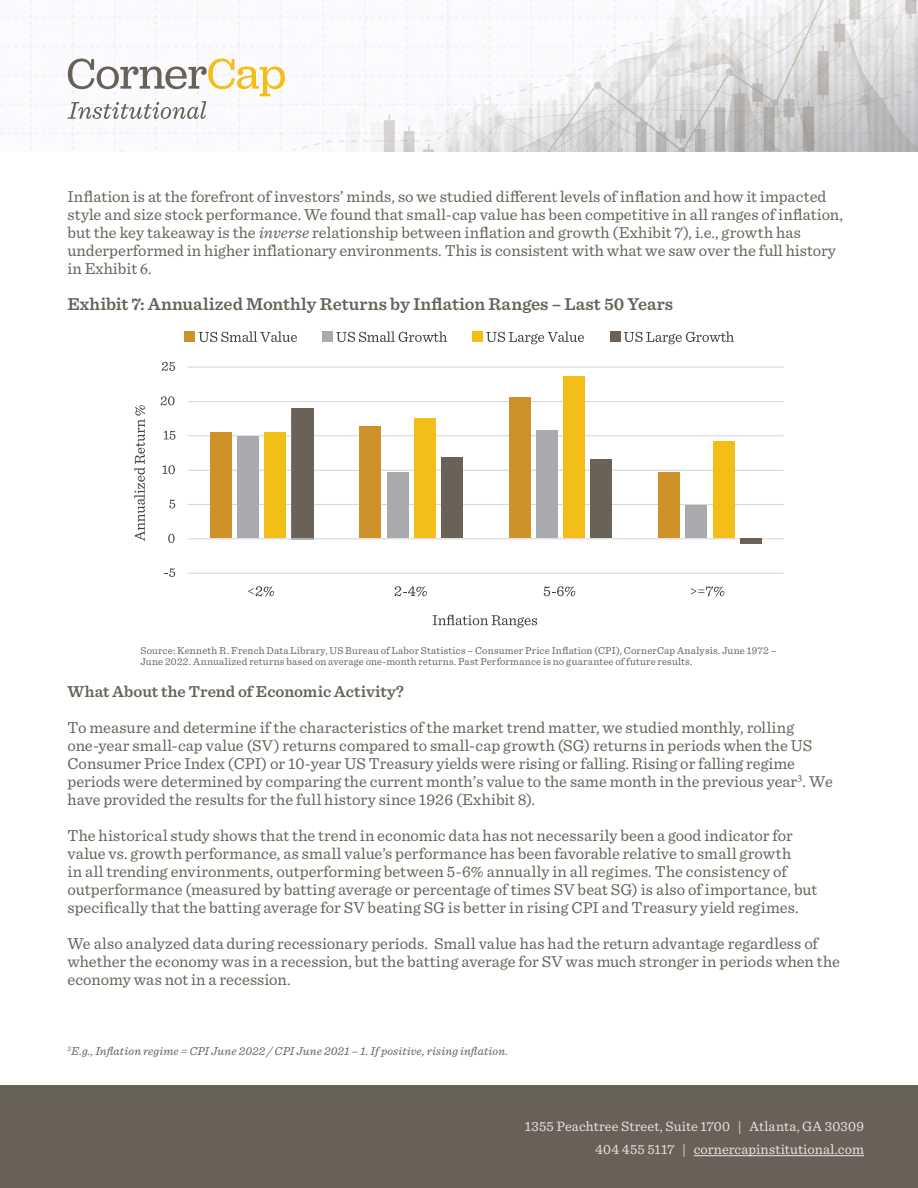
<style>
.page{position:relative;width:918px;height:1188px;background:#fff}
.page>*{position:absolute;margin:0;border:0;box-sizing:border-box;transform-origin:0 0}
.t1{font:600 18px "Sentinel";letter-spacing:.005em;color:#686158}
.t2{font:16.5px/18px "Sentinel";color:#686158}
.t3{font:600 16.5px "Sentinel";letter-spacing:.005em;color:#686158}
.t4{font:14.25px/23.2px "Sentinel";letter-spacing:.01em;color:#e6e3e1;text-align:right}
.t5{font:italic 12px "Sentinel";letter-spacing:.015em;color:#686158}
.t6{font:10.5px/10.5px "Sentinel";letter-spacing:.02em;color:#686158}
.s1{font-style:italic}
.s2{font-family:"Minion Pro"}
.s3{color:#e6e7e8}
</style>
<div class="page">
<hr style="left:188px;top:573px;width:596px;height:1px;background:#d8d8d8">
<hr style="left:188px;top:504px;width:596px;height:1px;background:#d8d8d8">
<hr style="left:188px;top:470px;width:596px;height:1px;background:#d8d8d8">
<hr style="left:188px;top:435px;width:596px;height:1px;background:#d8d8d8">
<hr style="left:188px;top:401px;width:596px;height:1px;background:#d8d8d8">
<hr style="left:188px;top:367px;width:596px;height:1px;background:#d8d8d8">
<img style="left:291px;top:408px;width:23px;height:132px">
<img style="left:291px;top:435px;width:1px;height:70px">
<hr style="left:188px;top:538px;width:596px;height:1px;background:#d8d8d8">
<svg style="left:164px;top:568px;width:11px;height:9px"></svg>
<svg style="left:168px;top:534px;width:7px;height:9px"></svg>
<svg style="left:169px;top:499px;width:6px;height:9px"></svg>
<svg style="left:163px;top:465px;width:12px;height:9px"></svg>
<svg style="left:164px;top:431px;width:11px;height:9px"></svg>
<svg style="left:161px;top:396px;width:14px;height:9px"></svg>
<svg style="left:162px;top:362px;width:13px;height:9px"></svg>
<svg style="left:248px;top:586px;width:26px;height:10px"></svg>
<svg style="left:395px;top:586px;width:32px;height:10px"></svg>
<svg style="left:544px;top:586px;width:31px;height:10px"></svg>
<svg style="left:691px;top:586px;width:33px;height:10px"></svg>
<svg style="left:134px;top:405px;width:11px;height:136px"></svg>
<svg style="left:433px;top:615px;width:104px;height:13px"></svg>
<svg style="left:199px;top:331px;width:98px;height:11px"></svg>
<svg style="left:336px;top:331px;width:111px;height:11px"></svg>
<svg style="left:486px;top:331px;width:98px;height:13px"></svg>
<svg style="left:624px;top:331px;width:110px;height:13px"></svg>
<div style="left:210px;top:433px;width:22px;height:105px;background:#ce922a"></div>
<div style="left:237px;top:437px;width:22px;height:101px;background:#a8aaad"></div>
<div style="left:265px;top:433px;width:21px;height:105px;background:#f4be18"></div>
<div style="left:292px;top:408px;width:22px;height:130px;background:#6a6159"></div>
<div style="left:360px;top:427px;width:21px;height:111px;background:#ce922a"></div>
<div style="left:387px;top:473px;width:22px;height:65px;background:#a8aaad"></div>
<div style="left:414px;top:418px;width:22px;height:120px;background:#f4be18"></div>
<div style="left:442px;top:458px;width:21px;height:80px;background:#6a6159"></div>
<div style="left:509px;top:397px;width:21px;height:141px;background:#ce922a"></div>
<div style="left:536px;top:431px;width:22px;height:107px;background:#a8aaad"></div>
<div style="left:563px;top:377px;width:22px;height:161px;background:#f4be18"></div>
<div style="left:591px;top:459px;width:21px;height:79px;background:#6a6159"></div>
<div style="left:658px;top:473px;width:22px;height:65px;background:#ce922a"></div>
<div style="left:686px;top:506px;width:21px;height:32px;background:#a8aaad"></div>
<div style="left:713px;top:441px;width:21px;height:97px;background:#f4be18"></div>
<div style="left:740px;top:538px;width:22px;height:5px;background:#6a6159"></div>
<div style="left:184px;top:331px;width:11px;height:11px;background:#ce922a"></div>
<div style="left:322px;top:331px;width:11px;height:11px;background:#a8aaad"></div>
<div style="left:472px;top:331px;width:11px;height:11px;background:#f4be18"></div>
<div style="left:610px;top:331px;width:10px;height:11px;background:#6a6159"></div>
<div style="left:0;top:1085px;width:918px;height:103px;background:#686158"></div>
<hr style="left:694px;top:1155px;width:170px;height:1px;background:#e6e7e8">
<img style="left:0;top:0;width:918px;height:151px">
<svg style="left:67px;top:58px;width:218px;height:61px"></svg>
<p class="t2" style="left:68px;top:187px;width:777px">Inflation is at the forefront of investors’ minds, so we studied different levels of inflation and how it impacted style and size stock performance. We found that small-cap value has been competitive in all ranges of inflation, but the key takeaway is the <span class="s1">inverse</span> relationship between inflation and growth (Exhibit 7), i.e., growth has underperformed in higher inflationary environments. This is consistent with what we saw over the full history in Exhibit <span class="s2">6</span>.</p>
<p class="t1" style="left:68px;top:291px;width:607px">Exhibit 7: Annualized Monthly Returns by Inflation Ranges – Last 50 Years</p>
<p class="t6" style="left:140px;top:645px;width:637px">Source: Kenneth R. French Data Library, US Bureau of Labor Statistics – Consumer Price Inflation (CPI), CornerCap Analysis. June 1972 –<br>June 2022. Annualized returns based on average one-month returns. Past Performance is no guarantee of future results.</p>
<p class="t3" style="left:68px;top:680px;width:338px">What About the Trend of Economic Activity?</p>
<p class="t2" style="left:67px;top:718px;width:767px">To measure and determine if the characteristics of the market trend matter, we studied monthly, rolling one-year small-cap value (SV) returns compared to small-cap growth (SG) returns in periods when the US Consumer Price Index (CPI) or 10-year US Treasury yields were rising or falling. Rising or falling regime periods were determined by comparing the current month’s value to the same month in the previous year<sup>3</sup>. We have provided the results for the full history since 1926 (Exhibit 8).</p>
<p class="t2" style="left:67px;top:826px;width:751px">The historical study shows that the trend in economic data has not necessarily been a good indicator for value vs. growth performance, as small value’s performance has been favorable relative to small growth<br>in all trending environments, outperforming between 5-6% annually in all regimes. The consistency of outperformance (measured by batting average or percentage of times SV beat SG) is also of importance, but specifically that the batting average for SV beating SG is better in rising CPI and Treasury yield regimes.</p>
<p class="t2" style="left:67px;top:934px;width:774px">We also analyzed data during recessionary periods. Small value has had the return advantage regardless of whether the economy was in a recession, but the batting average for SV was much stronger in periods when the economy was not in a recession.</p>
<p class="t5" style="left:67px;top:1042px;width:442px"><sup>3</sup>E.g., Inflation regime = CPI June 2022 / CPI June 2021 – 1. If positive, rising inflation.</p>
<p class="t4" style="left:525px;top:1114px;width:341px">1355 Peachtree Street, Suite 1700 | Atlanta, GA 30309<br>404 455 5117 | <span class="s3">cornercapinstitutional.com</span></p>
</div>
